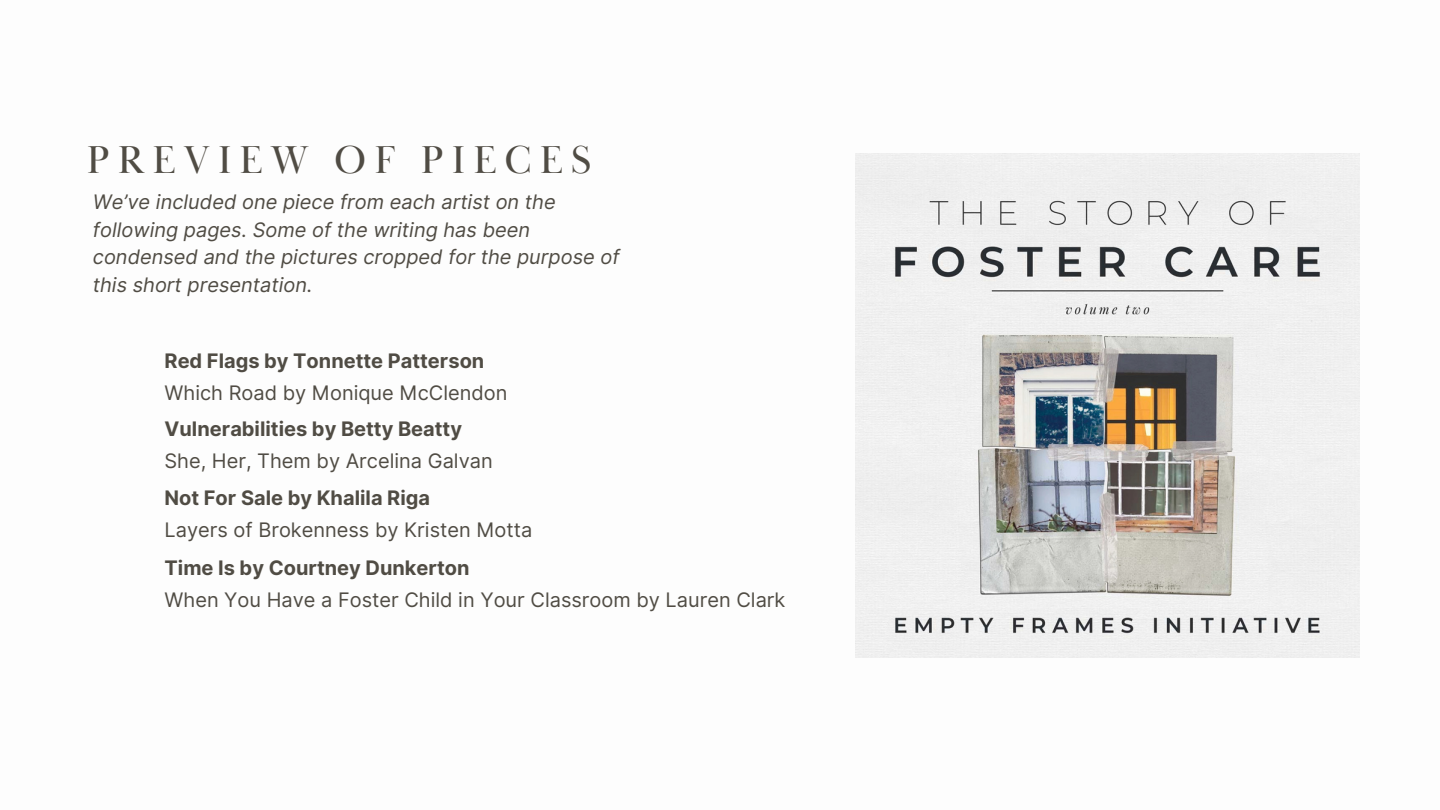
<style>
.page{position:relative;width:1440px;height:810px;background:#fff}
.page>*{position:absolute;margin:0;border:0;box-sizing:border-box;transform-origin:0 0}
.t1{font:40px "Baskerville Display PT";letter-spacing:.2em;color:#504c44}
.t2{font:italic 20px/27.8px "Inter";color:#504c44}
.t3{font:20px "Inter";color:#504c44}
.t4{font:700 20px "Inter";color:#504c44}
</style>
<div class="page">
<img style="left:855px;top:153px;width:504px;height:504px">
<h1 class="t1" style="left:87px;top:135px;width:506px">PREVIEW OF PIECES</h1>
<p class="t2" style="left:93px;top:188px;width:528px">We’ve included one piece from each artist on the following pages. Some of the writing has been condensed and the pictures cropped for the purpose of this short presentation.</p>
<p class="t4" style="left:165px;top:348px;width:321px">Red Flags by Tonnette Patterson</p>
<p class="t3" style="left:165px;top:380px;width:345px">Which Road by Monique McClendon</p>
<p class="t4" style="left:165px;top:417px;width:299px">Vulnerabilities by Betty Beatty</p>
<p class="t3" style="left:165px;top:449px;width:330px">She, Her, Them by Arcelina Galvan</p>
<p class="t4" style="left:165px;top:485px;width:267px">Not For Sale by Khalila Riga</p>
<p class="t3" style="left:165px;top:517px;width:369px">Layers of Brokenness by Kristen Motta</p>
<p class="t4" style="left:165px;top:556px;width:306px">Time Is by Courtney Dunkerton</p>
<p class="t3" style="left:165px;top:588px;width:622px">When You Have a Foster Child in Your Classroom by Lauren Clark</p>
</div>
